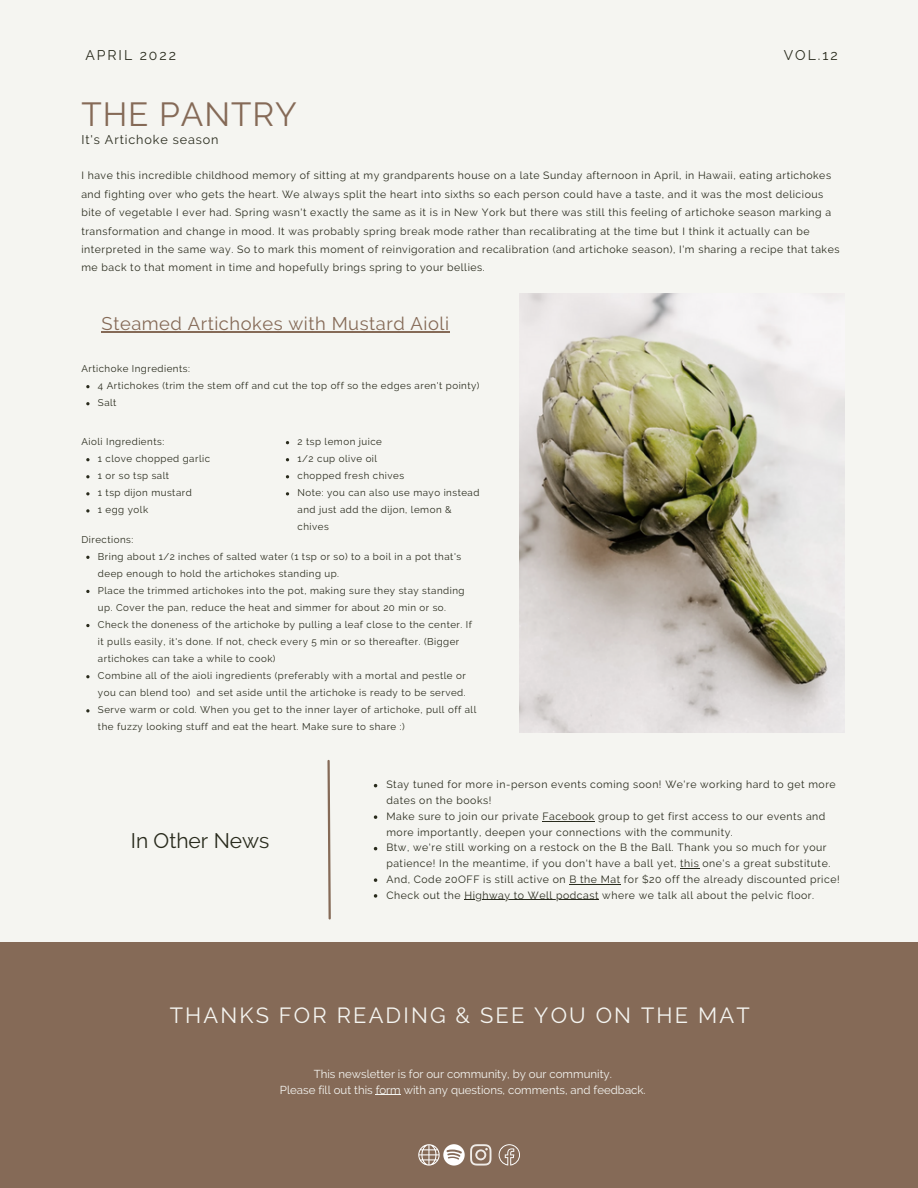
<style>
.page{position:relative;width:918px;height:1188px;background:#f5f5f1}
.page>*{position:absolute;margin:0;border:0;box-sizing:border-box;transform-origin:0 0}
.t1{font:33.3px "Raleway";letter-spacing:.03em;color:#856a57}
.t2{font:21.9px "Raleway";letter-spacing:.1em;color:#f5f5f1}
.t3{font:21px "Raleway";color:#292b1d}
.t4{font:18.3px "Raleway";letter-spacing:.03em;color:#856a57}
.t5{font:13.95px "Raleway";letter-spacing:.14em;color:#292b1d}
.t6{font:12.6px "Raleway";letter-spacing:.07em;color:#292b1d}
.t7{font:11.4px "Raleway";color:#f5f5f1}
.t8{font:10.5px/18.3px "Raleway";letter-spacing:.05em;color:#292b1d}
.t9{font:9.75px/17.1px "Raleway";letter-spacing:.05em;color:#292b1d}
</style>
<div class="page">
<div style="left:0;top:943px;width:918px;height:245px;background:#856a57"></div>
<svg style="left:327px;top:759px;width:4px;height:161px"></svg>
<svg style="left:499px;top:1144px;width:21px;height:22px"></svg>
<svg style="left:418px;top:1144px;width:74px;height:22px"></svg>
<img style="left:520px;top:293px;width:325px;height:440px">
<svg style="left:376px;top:1094px;width:25px;height:1px"></svg>
<svg style="left:374px;top:815px;width:3px;height:4px"></svg>
<hr style="left:542px;top:821px;width:53px;height:1px;background:#292b1d">
<svg style="left:680px;top:868px;width:19px;height:1px"></svg>
<svg style="left:374px;top:878px;width:3px;height:4px"></svg>
<hr style="left:569px;top:884px;width:52px;height:1px;background:#292b1d">
<svg style="left:374px;top:894px;width:3px;height:4px"></svg>
<hr style="left:464px;top:899px;width:135px;height:1px;background:#292b1d">
<hr style="left:102px;top:332px;width:348px;height:1px;background:#856a57">
<svg style="left:86px;top:385px;width:4px;height:3px"></svg>
<svg style="left:86px;top:402px;width:4px;height:3px"></svg>
<svg style="left:86px;top:556px;width:4px;height:3px"></svg>
<svg style="left:86px;top:590px;width:4px;height:3px"></svg>
<svg style="left:86px;top:624px;width:4px;height:3px"></svg>
<svg style="left:86px;top:675px;width:4px;height:3px"></svg>
<svg style="left:86px;top:709px;width:4px;height:3px"></svg>
<svg style="left:86px;top:458px;width:4px;height:3px"></svg>
<svg style="left:86px;top:475px;width:4px;height:3px"></svg>
<svg style="left:86px;top:492px;width:4px;height:3px"></svg>
<svg style="left:86px;top:509px;width:4px;height:4px"></svg>
<p class="t5" style="left:85px;top:47px;width:92px">APRIL 2022</p>
<p class="t5" style="left:784px;top:47px;width:55px">VOL.12</p>
<p class="t1" style="left:81px;top:94px;width:217px">THE PANTRY</p>
<p class="t6" style="left:81px;top:133px;width:139px">It's Artichoke season</p>
<p class="t8" style="left:81px;top:167px;width:760px">I have this incredible childhood memory of sitting at my grandparents house on a late Sunday afternoon in April, in Hawaii, eating artichokes and fighting over who gets the heart. We always split the heart into sixths so each person could have a taste, and it was the most delicious bite of vegetable I ever had. Spring wasn't exactly the same as it is in New York but there was still this feeling of artichoke season marking a transformation and change in mood. It was probably spring break mode rather than recalibrating at the time but I think it actually can be interpreted in the same way. So to mark this moment of reinvigoration and recalibration (and artichoke season), I'm sharing a recipe that takes me back to that moment in time and hopefully brings spring to your bellies.</p>
<p class="t4" style="left:102px;top:313px;width:349px">Steamed Artichokes with Mustard Aioli</p>
<p class="t9" style="left:81px;top:360px;width:110px">Artichoke Ingredients:</p>
<p class="t9" style="left:98px;top:377px;width:383px">4 Artichokes (trim the stem off and cut the top off so the edges aren't pointy)</p>
<p class="t9" style="left:98px;top:394px;width:20px">Salt</p>
<p class="t9" style="left:81px;top:433px;width:84px">Aioli Ingredients:</p>
<p class="t9" style="left:298px;top:433px;width:86px">2 tsp lemon juice</p>
<p class="t9" style="left:298px;top:450px;width:81px">1/2 cup olive oil</p>
<p class="t9" style="left:298px;top:467px;width:108px">chopped fresh chives</p>
<p class="t9" style="left:298px;top:484px;width:183px">Note: you can also use mayo instead and just add the dijon, lemon &amp; chives</p>
<p class="t9" style="left:98px;top:450px;width:114px">1 clove chopped garlic</p>
<p class="t9" style="left:98px;top:467px;width:73px">1 or so tsp salt</p>
<p class="t9" style="left:98px;top:484px;width:95px">1 tsp dijon mustard</p>
<p class="t9" style="left:98px;top:501px;width:52px">1 egg yolk</p>
<p class="t9" style="left:81px;top:531px;width:53px">Directions:</p>
<p class="t9" style="left:98px;top:548px;width:365px">Bring about 1/2 inches of salted water (1 tsp or so) to a boil in a pot that's deep enough to hold the artichokes standing up.</p>
<p class="t9" style="left:98px;top:582px;width:368px">Place the trimmed artichokes into the pot, making sure they stay standing up. Cover the pan, reduce the heat and simmer for about 20 min or so.</p>
<p class="t9" style="left:98px;top:616px;width:376px">Check the doneness of the artichoke by pulling a leaf close to the center. If it pulls easily, it's done. If not, check every 5 min or so thereafter. (Bigger artichokes can take a while to cook)</p>
<p class="t9" style="left:98px;top:667px;width:369px">Combine all of the aioli ingredients (preferably with a mortal and pestle or you can blend too) and set aside until the artichoke is ready to be served.</p>
<p class="t9" style="left:98px;top:701px;width:380px">Serve warm or cold. When you get to the inner layer of artichoke, pull off all the fuzzy looking stuff and eat the heart. Make sure to share :)</p>
<p class="t3" style="left:131px;top:828px;width:140px">In Other News</p>
<p class="t8" style="left:386px;top:777px;width:451px;line-height:15.8px">Stay tuned for more in-person events coming soon! We're working hard to get more dates on the books!</p>
<p class="t8" style="left:386px;top:808px;width:441px;line-height:15.8px">Make sure to join our private Facebook group to get first access to our events and more importantly, deepen your connections with the community.</p>
<p class="t8" style="left:386px;top:840px;width:445px;line-height:15.8px">Btw, we're still working on a restock on the B the Ball. Thank you so much for your patience! In the meantime, if you don't have a ball yet, this one's a great substitute.</p>
<p class="t8" style="left:386px;top:870px;width:455px">And, Code 20OFF is still active on B the Mat for $20 off the already discounted price!</p>
<p class="t8" style="left:386px;top:886px;width:429px">Check out the Highway to Well podcast where we talk all about the pelvic floor.</p>
<p class="t2" style="left:170px;top:1003px;width:581px">THANKS FOR READING &amp; SEE YOU ON THE MAT</p>
<p class="t7" style="left:314px;top:1068px;width:300px">This newsletter is for our community, by our community.</p>
<p class="t7" style="left:280px;top:1083px;width:367px">Please fill out this form with any questions, comments, and feedback.</p>
</div>
